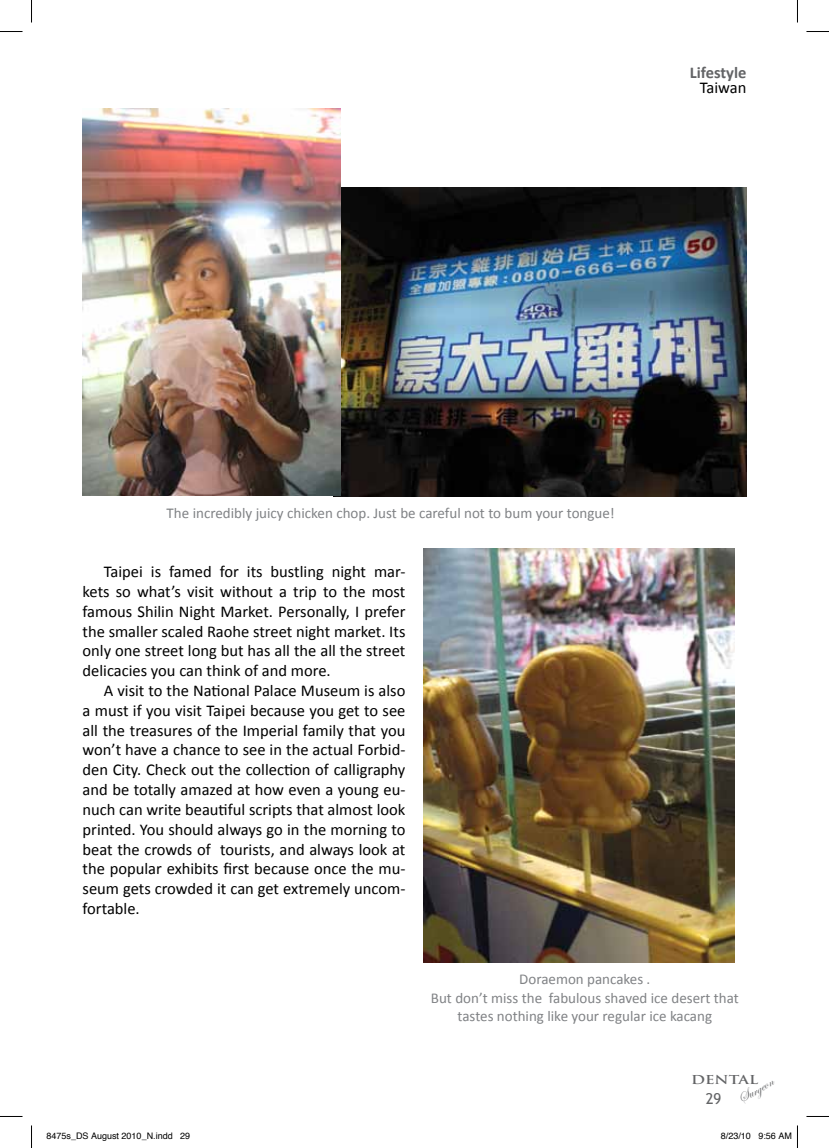
<style>
.page{position:relative;width:829px;height:1148px;background:#fff}
.page>*{position:absolute;margin:0;border:0;box-sizing:border-box;transform-origin:0 0}
.t1{font:16.5px/19.8px "Calibri";color:#000;text-align:justify}
.t2{font:700 16.5px "Calibri";color:#636466}
.t3{font:15px/18px "Calibri";color:#808285;text-align:center}
.t4{font:15px "Edwardian Script ITC";color:#636466}
.t5{font:15px "Trebuchet MS";color:#636466}
.t6{font:700 12px "Trajan Pro";color:#636466;scale:1.25 1}
.t7{font:9px "Helvetica";color:#000}
</style>
<div class="page">
<img style="left:333px;top:187px;width:413px;height:309px">
<img style="left:83px;top:108px;width:257px;height:387px">
<img style="left:423px;top:548px;width:311px;height:414px">
<svg style="left:0;top:31px;width:22px;height:1px"></svg>
<svg style="left:806px;top:31px;width:22px;height:1px"></svg>
<svg style="left:31px;top:0;width:1px;height:23px"></svg>
<svg style="left:31px;top:1125px;width:1px;height:22px"></svg>
<svg style="left:797px;top:0;width:1px;height:23px"></svg>
<svg style="left:797px;top:1125px;width:1px;height:22px"></svg>
<p class="t2" style="left:689px;top:62px;width:58px">Lifestyle</p>
<p class="t1" style="left:699px;top:77px;width:48px">Taiwan</p>
<p class="t3" style="left:167px;top:503px;width:449px">The incredibly juicy chicken chop. Just be careful not to bum your tongue!</p>
<p class="t1" style="left:83px;top:561px;width:324px;text-indent:21px">Taipei is famed for its bustling night mar&shy;kets so what’s visit without a trip to the most famous Shilin Night Market. Personally, I prefer the smaller scaled Raohe street night market. Its only one street long but has all the all the street delicacies you can think of and more.</p>
<p class="t1" style="left:83px;top:679px;width:324px;text-indent:21px">A visit to the National Palace Museum is also a must if you visit Taipei because you get to see all the treasures of the Imperial family that you won’t have a chance to see in the actual Forbid&shy;den City. Check out the collection of calligraphy and be totally amazed at how even a young eu&shy;nuch can write beautiful scripts that almost look printed. You should always go in the morning to beat the crowds of tourists, and always look at the popular exhibits first because once the mu&shy;seum gets crowded it can get extremely uncom&shy;fortable.</p>
<p class="t3" style="left:431px;top:969px;width:309px">Doraemon pancakes .<br>But don’t miss the fabulous shaved ice desert that tastes nothing like your regular ice kacang</p>
<p class="t6" style="left:691px;top:1072px;width:55px">DENTAL</p>
<p class="t5" style="left:705px;top:1089px;width:17px">29</p>
<p class="t4" style="left:734px;top:1092px;width:40px;rotate:-30deg">Surgeon</p>
<p class="t7" style="left:46px;top:1128px;width:145px">8475s_DS August 2010_N.indd 29</p>
<p class="t7" style="left:720px;top:1128px;width:73px">8/23/10 9:56 AM</p>
</div>
